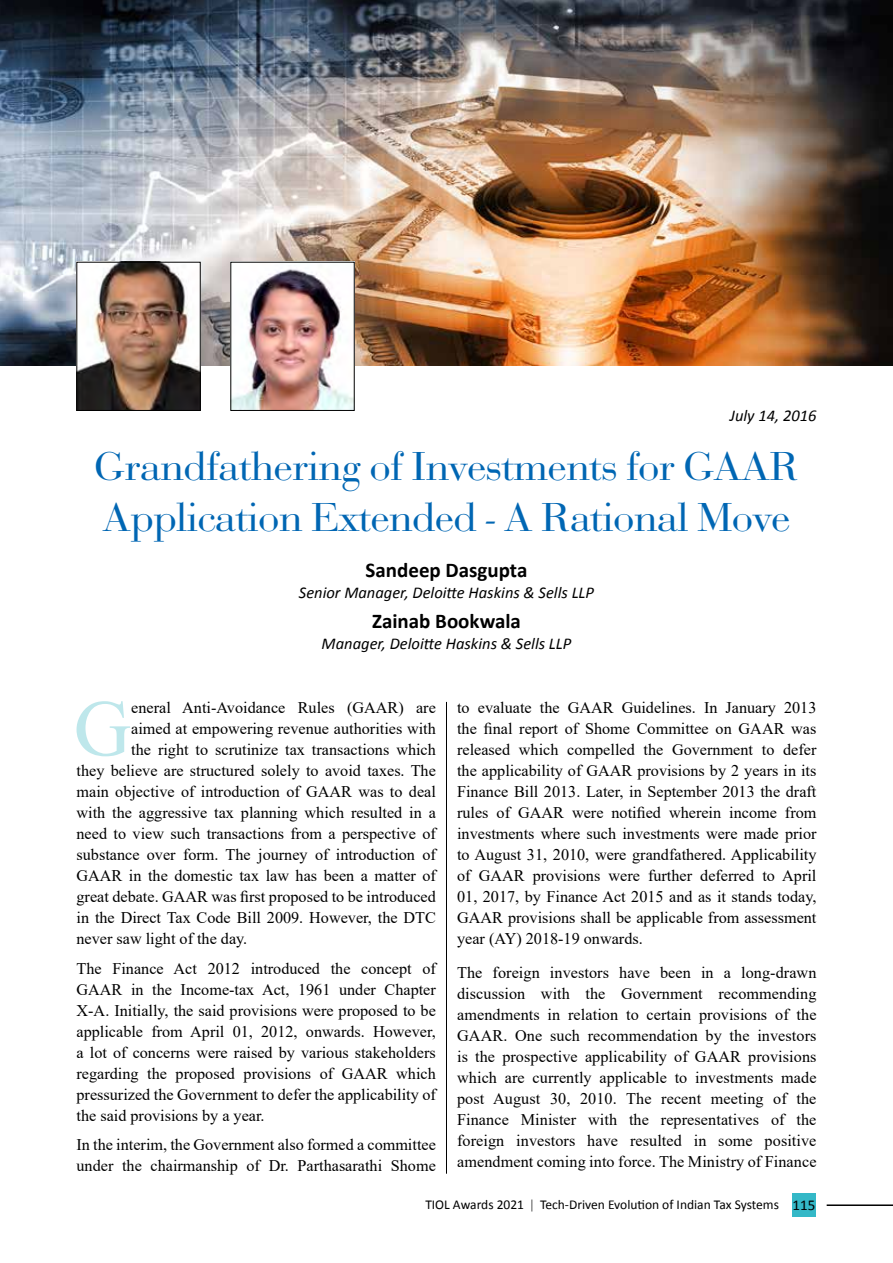
<style>
.page{position:relative;width:893px;height:1263px;background:#fff}
.page>*{position:absolute;margin:0;border:0;box-sizing:border-box;transform-origin:0 0}
.t1{font:79.65px "Times New Roman";color:#bee7eb}
.t2{font:42px/50.4px "Bodoni";color:#0066b3}
.t3{font:700 21px "Calibri";color:#000}
.t4{font:italic 16.5px "Calibri";color:#000}
.t5{font:16.2px/21px "Times New Roman";color:#000;text-align:justify}
.t6{font:13.5px "Calibri";color:#000}
.s1{font-size:15px}
</style>
<div class="page">
<hr style="left:827px;top:1204px;width:66px;height:2px;background:#000">
<div style="left:792px;top:1193px;width:24px;height:24px;background:#34b8c7"></div>
<hr style="left:446px;top:702px;width:1px;height:472px;background:#000">
<img style="left:0;top:0;width:893px;height:366px">
<img style="left:79px;top:264px;width:120px;height:145px">
<div style="left:77px;top:262px;width:124px;height:149px;border:1px solid #000"></div>
<img style="left:233px;top:264px;width:119px;height:145px">
<p class="t4" style="left:730px;top:404px;width:88px">July 14, 2016</p>
<h2 class="t2" style="left:95px;top:442px;width:705px">Grandfathering of Investments for GAAR<br>Application Extended - A Rational Move</h2>
<p class="t3" style="left:366px;top:557px;width:163px">Sandeep Dasgupta</p>
<p class="t4" style="left:299px;top:581px;width:297px">Senior Manager, Deloitte Haskins &amp; Sells LLP</p>
<p class="t3" style="left:372px;top:607px;width:150px">Zainab Bookwala</p>
<p class="t4" style="left:322px;top:632px;width:251px">Manager, Deloitte Haskins &amp; Sells LLP</p>
<h1 class="t1" style="left:74px;top:672px;width:59px">G</h1>
<p class="t5" style="left:131px;top:697px;width:306px">eneral Anti-Avoidance Rules (GAAR) are</p>
<p class="t5" style="left:131px;top:718px;width:306px">aimed at empowering revenue authorities with</p>
<p class="t5" style="left:131px;top:739px;width:306px">the right to scrutinize tax transactions which</p>
<p class="t5" style="left:77px;top:760px;width:361px">they believe are structured solely to avoid taxes. The</p>
<p class="t5" style="left:77px;top:781px;width:361px">main objective of introduction of GAAR was to deal</p>
<p class="t5" style="left:77px;top:802px;width:361px">with the aggressive tax planning which resulted in a</p>
<p class="t5" style="left:77px;top:823px;width:361px">need to view such transactions from a perspective of</p>
<p class="t5" style="left:77px;top:844px;width:361px">substance over form. The journey of introduction of</p>
<p class="t5" style="left:77px;top:865px;width:361px">GAAR in the domestic tax law has been a matter of</p>
<p class="t5" style="left:77px;top:886px;width:361px">great debate. GAAR was first proposed to be introduced</p>
<p class="t5" style="left:77px;top:907px;width:361px">in the Direct Tax Code Bill 2009. However, the DTC</p>
<p class="t5" style="left:77px;top:928px;width:172px">never saw light of the day.</p>
<p class="t5" style="left:77px;top:957px;width:361px">The Finance Act 2012 introduced the concept of GAAR in the Income-tax Act, 1961 under Chapter X-A. Initially, the said provisions were proposed to be applicable from April 01, 2012, onwards. However, a lot of concerns were raised by various stakeholders regarding the proposed provisions of GAAR which pressurized the Government to defer the applicability of the said provisions by a year.</p>
<p class="t5" style="left:77px;top:1134px;width:361px">In the interim, the Government also formed a committee under the chairmanship of Dr. Parthasarathi Shome</p>
<p class="t5" style="left:457px;top:697px;width:361px">to evaluate the GAAR Guidelines. In January 2013 the final report of Shome Committee on GAAR was released which compelled the Government to defer the applicability of GAAR provisions by 2 years in its Finance Bill 2013. Later, in September 2013 the draft rules of GAAR were notified wherein income from investments where such investments were made prior to August 31, 2010, were grandfathered. Applicability of GAAR provisions were further deferred to April 01, 2017, by Finance Act 2015 and as it stands today, GAAR provisions shall be applicable from assessment year (AY) 2018-19 onwards.</p>
<p class="t5" style="left:457px;top:961px;width:361px">The foreign investors have been in a long-drawn discussion with the Government recommending amendments in relation to certain provisions of the GAAR. One such recommendation by the investors is the prospective applicability of GAAR provisions which are currently applicable to investments made post August 30, 2010. The recent meeting of the Finance Minister with the representatives of the foreign investors have resulted in some positive amendment coming into force. The Ministry of Finance</p>
<p class="t6" style="left:425px;top:1196px;width:391px">TIOL Awards 2021 | Tech-Driven Evolution of Indian Tax Systems <span class="s1">115</span></p>
</div>
